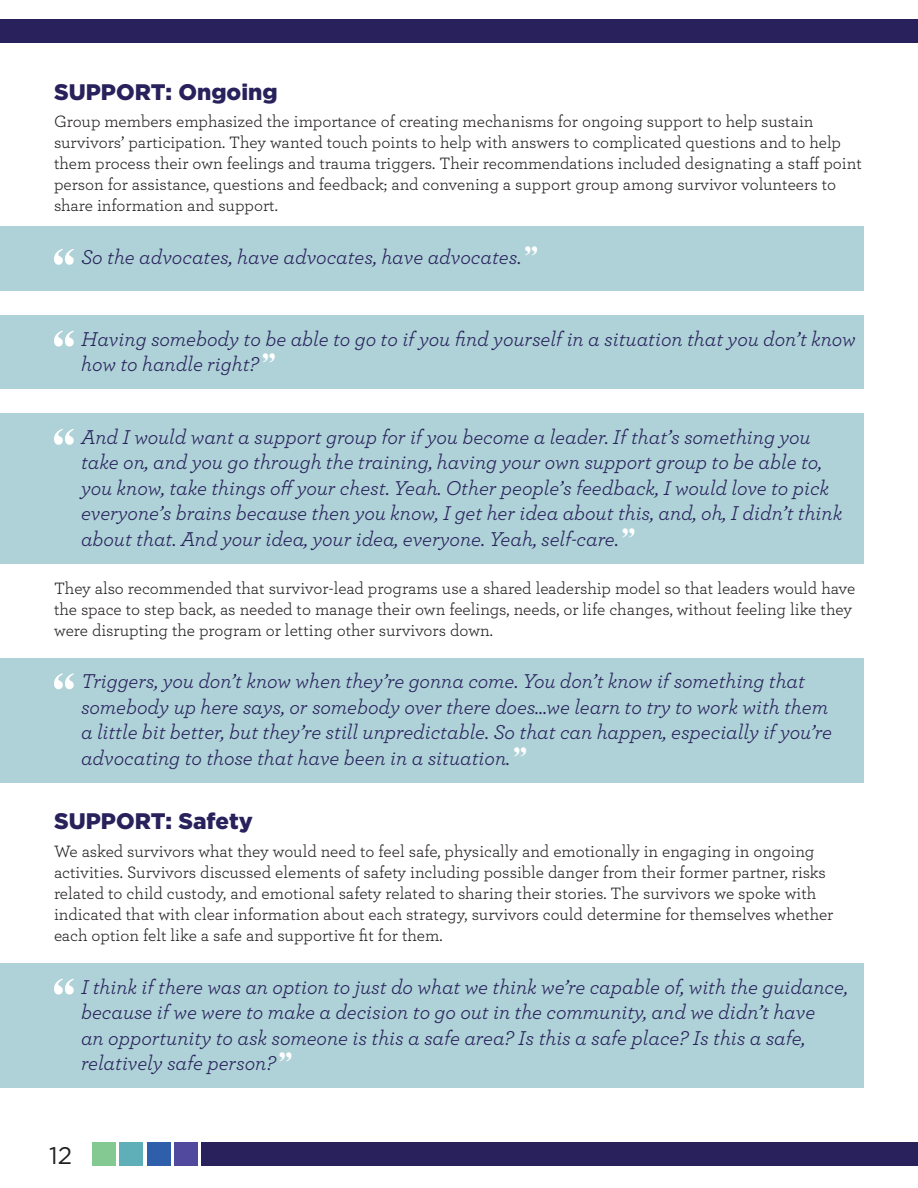
<style>
.page{position:relative;width:918px;height:1188px;background:#fff}
.page>*{position:absolute;margin:0;border:0;box-sizing:border-box;transform-origin:0 0}
.t1{font:58.35px "Engravers";color:#fff}
.t2{font:34.5px "Engravers";color:#fff}
.t3{font:24px "Gotham";color:#231f20}
.t4{font:900 22.5px "Gotham";color:#28215c}
.t5{font:italic 21px/25.5px "Archer";color:#28215c}
.t6{font:17.25px/21px "Archer";color:#231f20}
.s1{font-family:"Engravers";font-style:normal;font-size:34.5px;color:#fff}
</style>
<div class="page">
<div style="left:174px;top:1142px;width:24px;height:24px;background:#51499d"></div>
<div style="left:147px;top:1142px;width:23px;height:24px;background:#2f5fab"></div>
<div style="left:120px;top:1142px;width:23px;height:24px;background:#5fafb9"></div>
<div style="left:92px;top:1142px;width:24px;height:24px;background:#85c992"></div>
<div style="left:202px;top:1142px;width:716px;height:24px;background:#28215c"></div>
<div style="left:0;top:226px;width:864px;height:65px;background:#aed2d7"></div>
<div style="left:0;top:315px;width:864px;height:74px;background:#aed2d7"></div>
<div style="left:0;top:414px;width:864px;height:150px;background:#aed2d7"></div>
<div style="left:0;top:658px;width:864px;height:125px;background:#aed2d7"></div>
<div style="left:0;top:963px;width:864px;height:125px;background:#aed2d7"></div>
<div style="left:0;top:19px;width:918px;height:24px;background:#28215c"></div>
<h3 class="t4" style="left:54px;top:79px;width:225px">SUPPORT: Ongoing</h3>
<p class="t6" style="left:54px;top:110px;width:809px">Group members emphasized the importance of creating mechanisms for ongoing support to help sustain survivors’ participation. They wanted touch points to help with answers to complicated questions and to help them process their own feelings and trauma triggers. Their recommendations included designating a staff point person for assistance, questions and feedback; and convening a support group among survivor volunteers to share information and support.</p>
<h1 class="t1" style="left:46px;top:235px;width:36px">“</h1>
<p class="t5" style="left:81px;top:243px;width:442px">So the advocates, have advocates, have advocates.</p>
<h2 class="t2" style="left:521px;top:238px;width:22px">”</h2>
<h1 class="t1" style="left:46px;top:316px;width:36px">“</h1>
<p class="t5" style="left:81px;top:325px;width:776px">Having somebody to be able to go to if you find yourself in a situation that you don’t know how to handle right?<span class="s1">”</span></p>
<h1 class="t1" style="left:46px;top:415px;width:36px">“</h1>
<p class="t5" style="left:81px;top:423px;width:763px">And I would want a support group for if you become a leader. If that’s something you take on, and you go through the training, having your own support group to be able to, you know, take things off your chest. Yeah. Other people’s feedback, I would love to pick everyone’s brains because then you know, I get her idea about this, and, oh, I didn’t think about that. And your idea, your idea, everyone. Yeah, self-care.<span class="s1">”</span></p>
<p class="t6" style="left:54px;top:577px;width:803px">They also recommended that survivor-lead programs use a shared leadership model so that leaders would have the space to step back, as needed to manage their own feelings, needs, or life changes, without feeling like they were disrupting the program or letting other survivors down.</p>
<h1 class="t1" style="left:46px;top:659px;width:36px">“</h1>
<p class="t5" style="left:81px;top:667px;width:753px">Triggers, you don’t know when they’re gonna come. You don’t know if something that somebody up here says, or somebody over there does…we learn to try to work with them a little bit better, but they’re still unpredictable. So that can happen, especially if you’re advocating to those that have been in a situation.<span class="s1">”</span></p>
<h3 class="t4" style="left:54px;top:808px;width:200px">SUPPORT: Safety</h3>
<p class="t6" style="left:54px;top:840px;width:781px">We asked survivors what they would need to feel safe, physically and emotionally in engaging in ongoing activities. Survivors discussed elements of safety including possible danger from their former partner, risks related to child custody, and emotional safety related to sharing their stories. The survivors we spoke with indicated that with clear information about each strategy, survivors could determine for themselves whether each option felt like a safe and supportive fit for them.</p>
<h1 class="t1" style="left:46px;top:964px;width:36px">“</h1>
<p class="t5" style="left:81px;top:973px;width:768px">I think if there was an option to just do what we think we’re capable of, with the guidance, because if we were to make a decision to go out in the community, and we didn’t have<br>an opportunity to ask someone is this a safe area? Is this a safe place? Is this a safe, relatively safe person?<span class="s1">”</span></p>
<h3 class="t3" style="left:49px;top:1142px;width:24px">12</h3>
</div>
